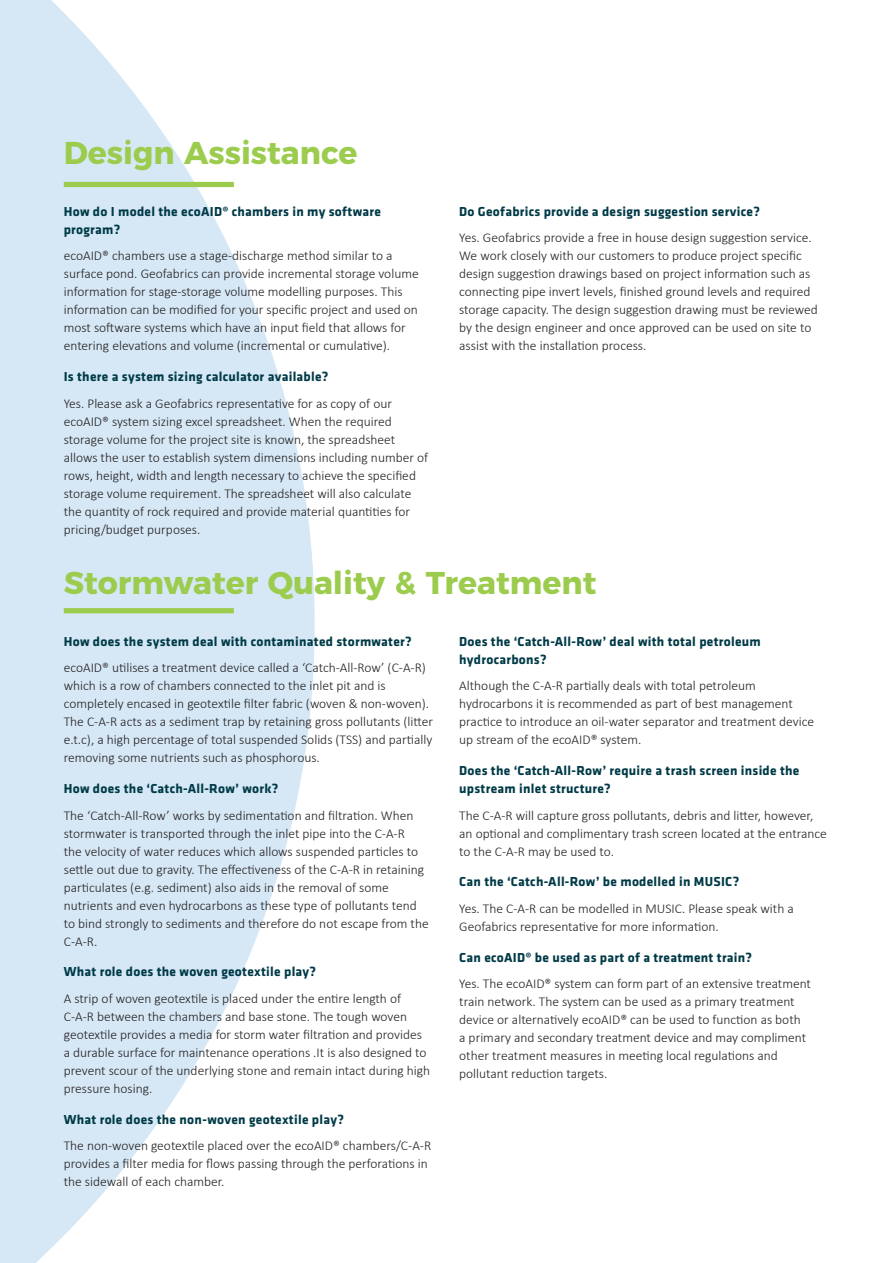
<style>
.page{position:relative;width:893px;height:1263px;background:#fff}
.page>*{position:absolute;margin:0;border:0;box-sizing:border-box;transform-origin:0 0}
.t1{font:700 31.5px "Montserrat";color:#9ccc4d}
.t2{font:300 13.5px/18px "Calibri";color:#231f20}
.t3{font:700 13.5px/18px "Klavika";letter-spacing:.02em;color:#003a47}
</style>
<div class="page">
<svg style="left:0;top:0;width:315px;height:1263px;fill:#d6e8f6"></svg>
<div style="left:64px;top:182px;width:170px;height:5px;background:#9ccc4d"></div>
<div style="left:64px;top:608px;width:170px;height:5px;background:#9ccc4d"></div>
<h1 class="t1" style="left:64px;top:127px;width:295px">Design Assistance</h1>
<p class="t3" style="left:64px;top:203px;width:319px">How do I model the ecoAID® chambers in my software program?</p>
<p class="t2" style="left:64px;top:247px;width:356px">ecoAID® chambers use a stage-discharge method similar to a surface pond. Geofabrics can provide incremental storage volume information for stage-storage volume modelling purposes. This information can be modified for your specific project and used on most software systems which have an input field that allows for entering elevations and volume (incremental or cumulative).</p>
<p class="t3" style="left:64px;top:368px;width:266px">Is there a system sizing calculator available?</p>
<p class="t2" style="left:64px;top:394px;width:366px">Yes. Please ask a Geofabrics representative for as copy of our ecoAID® system sizing excel spreadsheet. When the required storage volume for the project site is known, the spreadsheet allows the user to establish system dimensions including number of rows, height, width and length necessary to achieve the specified storage volume requirement. The spreadsheet will also calculate the quantity of rock required and provide material quantities for pricing/budget purposes.</p>
<p class="t3" style="left:459px;top:202px;width:302px">Do Geofabrics provide a design suggestion service?</p>
<p class="t2" style="left:459px;top:229px;width:360px">Yes. Geofabrics provide a free in house design suggestion service.<br>We work closely with our customers to produce project specific design suggestion drawings based on project information such as connecting pipe invert levels, finished ground levels and required storage capacity. The design suggestion drawing must be reviewed by the design engineer and once approved can be used on site to assist with the installation process.</p>
<h1 class="t1" style="left:64px;top:557px;width:534px">Stormwater Quality &amp; Treatment</h1>
<p class="t3" style="left:64px;top:633px;width:349px">How does the system deal with contaminated stormwater?</p>
<p class="t2" style="left:64px;top:659px;width:371px">ecoAID® utilises a treatment device called a ‘Catch-All-Row’ (C-A-R) which is a row of chambers connected to the inlet pit and is completely encased in geotextile filter fabric (woven &amp; non-woven).<br>The C-A-R acts as a sediment trap by retaining gross pollutants (litter e.t.c), a high percentage of total suspended Solids (TSS) and partially removing some nutrients such as phosphorous.</p>
<p class="t3" style="left:64px;top:780px;width:216px">How does the ‘Catch-All-Row’ work?</p>
<p class="t2" style="left:64px;top:806px;width:366px">The ‘Catch-All-Row’ works by sedimentation and filtration. When stormwater is transported through the inlet pipe into the C-A-R<br>the velocity of water reduces which allows suspended particles to settle out due to gravity. The effectiveness of the C-A-R in retaining particulates (e.g. sediment) also aids in the removal of some nutrients and even hydrocarbons as these type of pollutants tend to bind strongly to sediments and therefore do not escape from the C-A-R.</p>
<p class="t3" style="left:64px;top:963px;width:254px">What role does the woven geotextile play?</p>
<p class="t2" style="left:64px;top:989px;width:368px">A strip of woven geotextile is placed under the entire length of C-A-R between the chambers and base stone. The tough woven geotextile provides a media for storm water filtration and provides a durable surface for maintenance operations .It is also designed to prevent scour of the underlying stone and remain intact during high pressure hosing.</p>
<p class="t3" style="left:64px;top:1110px;width:282px">What role does the non-woven geotextile play?</p>
<p class="t2" style="left:64px;top:1136px;width:369px">The non-woven geotextile placed over the ecoAID® chambers/C-A-R provides a filter media for flows passing through the perforations in the sidewall of each chamber.</p>
<p class="t3" style="left:459px;top:632px;width:303px">Does the ‘Catch-All-Row’ deal with total petroleum hydrocarbons?</p>
<p class="t2" style="left:459px;top:677px;width:356px">Although the C-A-R partially deals with total petroleum hydrocarbons it is recommended as part of best management practice to introduce an oil-water separator and treatment device up stream of the ecoAID® system.</p>
<p class="t3" style="left:459px;top:762px;width:342px">Does the ‘Catch-All-Row’ require a trash screen inside the upstream inlet structure?</p>
<p class="t2" style="left:459px;top:806px;width:369px">The C-A-R will capture gross pollutants, debris and litter, however, an optional and complimentary trash screen located at the entrance to the C-A-R may be used to.</p>
<p class="t3" style="left:459px;top:873px;width:282px">Can the ‘Catch-All-Row’ be modelled in MUSIC?</p>
<p class="t2" style="left:459px;top:899px;width:336px">Yes. The C-A-R can be modelled in MUSIC. Please speak with a<br>Geofabrics representative for more information.</p>
<p class="t3" style="left:459px;top:948px;width:294px">Can ecoAID® be used as part of a treatment train?</p>
<p class="t2" style="left:459px;top:974px;width:353px">Yes. The ecoAID® system can form part of an extensive treatment train network. The system can be used as a primary treatment device or alternatively ecoAID® can be used to function as both<br>a primary and secondary treatment device and may compliment other treatment measures in meeting local regulations and pollutant reduction targets.</p>
</div>
